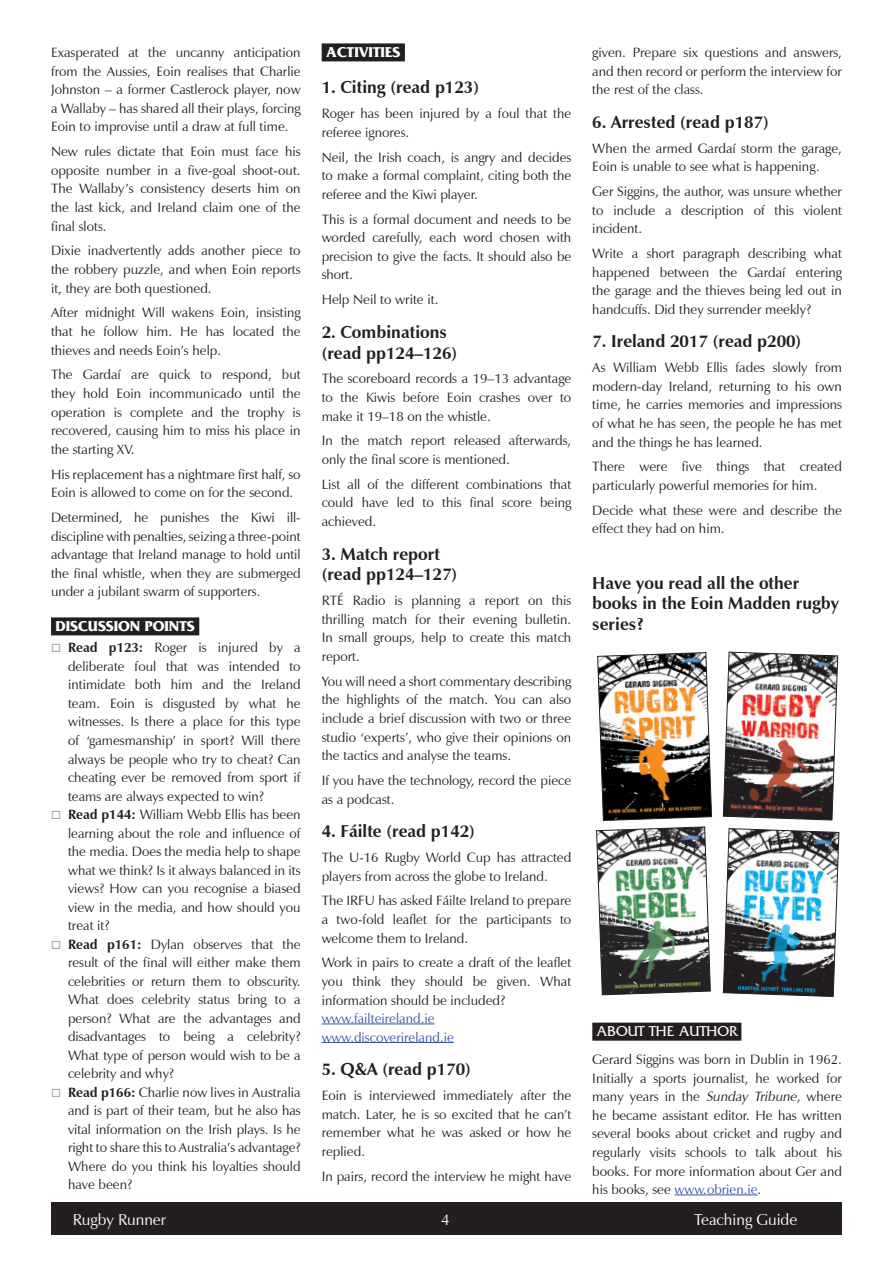
<style>
.page{position:relative;width:893px;height:1263px;background:#fff}
.page>*{position:absolute;margin:0;border:0;box-sizing:border-box;transform-origin:0 0}
.activities{font:700 17.25px/20.9px "Zapf Humanist 601 BT";color:#231f20}
.t1{font:15.75px "Zapf Humanist 601 BT";color:#fff}
.SUBHEADING{font:700 15px "France";color:#fff}
.SUBHEADING-2{font:15px "France Plain";color:#fff}
.Body_Text{font:13.5px/18.6px "Zapf Humanist 601 BT";color:#231f20;text-align:justify}
.Body_text_no_space_a{font:13.5px "Zapf Humanist 601 BT";color:#3853a3}
.s1{font-weight:700}
.s2{font-style:italic}
.s3{color:#3853a3}
</style>
<div class="page">
<div style="left:51px;top:1202px;width:791px;height:33px;background:#231f20"></div>
<div style="left:51px;top:617px;width:148px;height:18px;background:#231f20"></div>
<div style="left:322px;top:43px;width:83px;height:18px;background:#231f20"></div>
<hr style="left:322px;top:1023px;width:113px;height:1px;background:#3853a3">
<hr style="left:322px;top:1042px;width:132px;height:1px;background:#3853a3">
<div style="left:592px;top:1023px;width:149px;height:18px;background:#231f20"></div>
<hr style="left:675px;top:1194px;width:83px;height:1px;background:#3853a3">
<svg style="left:723px;top:652px;width:115px;height:168px"></svg>
<svg style="left:596px;top:652px;width:116px;height:343px"></svg>
<svg style="left:723px;top:828px;width:116px;height:169px"></svg>
<p class="Body_Text" style="left:51px;top:43px;width:251px">Exasperated at the uncanny anticipation from the Aussies, Eoin realises that Charlie Johnston – a former Castlerock player, now a Wallaby – has shared all their plays, forcing Eoin to improvise until a draw at full time.</p>
<p class="Body_Text" style="left:51px;top:142px;width:251px">New rules dictate that Eoin must face his opposite number in a five-goal shoot-out.<br>The Wallaby’s consistency deserts him on the last kick, and Ireland claim one of the final slots.</p>
<p class="Body_Text" style="left:51px;top:241px;width:251px">Dixie inadvertently adds another piece to the robbery puzzle, and when Eoin reports it, they are both questioned.</p>
<p class="Body_Text" style="left:51px;top:303px;width:251px">After midnight Will wakens Eoin, insisting that he follow him. He has located the thieves and needs Eoin’s help.</p>
<p class="Body_Text" style="left:51px;top:365px;width:251px">The Gardaí are quick to respond, but they hold Eoin incommunicado until the operation is complete and the trophy is recovered, causing him to miss his place in the starting XV.</p>
<p class="Body_Text" style="left:51px;top:465px;width:251px">His replacement has a nightmare first half, so<br>Eoin is allowed to come on for the second.</p>
<p class="Body_Text" style="left:51px;top:508px;width:251px">Determined, he punishes the Kiwi ill&shy;discipline with penalties, seizing a three-point advantage that Ireland manage to hold until the final whistle, when they are submerged under a jubilant swarm of supporters.</p>
<p class="SUBHEADING" style="left:56px;top:617px;width:141px">DISCUSSION POINTS</p>
<p class="Body_Text" style="left:68px;top:638px;width:234px"><span class="s1">Read p123:</span> Roger is injured by a deliberate foul that was intended to intimidate both him and the Ireland team. Eoin is disgusted by what he witnesses. Is there a place for this type of ‘gamesmanship’ in sport? Will there always be people who try to cheat? Can cheating ever be removed from sport if teams are always expected to win?</p>
<p class="Body_Text" style="left:68px;top:805px;width:234px"><span class="s1">Read p144:</span> William Webb Ellis has been learning about the role and influence of the media. Does the media help to shape what we think? Is it always balanced in its views? How can you recognise a biased view in the media, and how should you treat it?</p>
<p class="Body_Text" style="left:68px;top:935px;width:234px"><span class="s1">Read p161:</span> Dylan observes that the result of the final will either make them celebrities or return them to obscurity.<br>What does celebrity status bring to a person? What are the advantages and disadvantages to being a celebrity?<br>What type of person would wish to be a celebrity and why?</p>
<p class="Body_Text" style="left:68px;top:1083px;width:234px"><span class="s1">Read p166:</span> Charlie now lives in Australia and is part of their team, but he also has vital information on the Irish plays. Is he right to share this to Australia’s advantage?<br>Where do you think his loyalties should have been?</p>
<p class="SUBHEADING" style="left:326px;top:44px;width:76px">ACTIVITIES</p>
<p class="activities" style="left:322px;top:77px;width:159px">1. Citing (read p123)</p>
<p class="Body_Text" style="left:322px;top:104px;width:251px">Roger has been injured by a foul that the referee ignores.</p>
<p class="Body_Text" style="left:322px;top:148px;width:251px">Neil, the Irish coach, is angry and decides to make a formal complaint, citing both the referee and the Kiwi player.</p>
<p class="Body_Text" style="left:322px;top:210px;width:251px">This is a formal document and needs to be worded carefully, each word chosen with precision to give the facts. It should also be short.</p>
<p class="Body_Text" style="left:322px;top:290px;width:118px">Help Neil to write it.</p>
<p class="activities" style="left:322px;top:321px;width:137px">2. Combinations (read pp124–126)</p>
<p class="Body_Text" style="left:322px;top:369px;width:251px">The scoreboard records a 19–13 advantage to the Kiwis before Eoin crashes over to make it 19–18 on the whistle.</p>
<p class="Body_Text" style="left:322px;top:431px;width:251px">In the match report released afterwards, only the final score is mentioned.</p>
<p class="Body_Text" style="left:322px;top:475px;width:251px">List all of the different combinations that could have led to this final score being achieved.</p>
<p class="activities" style="left:322px;top:543px;width:137px">3. Match report (read pp124–127)</p>
<p class="Body_Text" style="left:322px;top:591px;width:251px">RTÉ Radio is planning a report on this thrilling match for their evening bulletin.<br>In small groups, help to create this match report.</p>
<p class="Body_Text" style="left:322px;top:672px;width:251px">You will need a short commentary describing the highlights of the match. You can also include a brief discussion with two or three studio ‘experts’, who give their opinions on the tactics and analyse the teams.</p>
<p class="Body_Text" style="left:322px;top:771px;width:251px">If you have the technology, record the piece as a podcast.</p>
<p class="activities" style="left:322px;top:821px;width:155px">4. Fáilte (read p142)</p>
<p class="Body_Text" style="left:322px;top:848px;width:251px">The U-16 Rugby World Cup has attracted players from across the globe to Ireland.</p>
<p class="Body_Text" style="left:322px;top:891px;width:251px">The IRFU has asked Fáilte Ireland to prepare a two-fold leaflet for the participants to welcome them to Ireland.</p>
<p class="Body_Text" style="left:322px;top:953px;width:251px">Work in pairs to create a draft of the leaflet you think they should be given. What information should be included?</p>
<p class="Body_text_no_space_a" style="left:322px;top:1010px;width:114px">www.failteireland.ie</p>
<p class="Body_text_no_space_a" style="left:322px;top:1029px;width:134px">www.discoverireland.ie</p>
<p class="activities" style="left:322px;top:1059px;width:151px">5. Q&amp;A (read p170)</p>
<p class="Body_Text" style="left:322px;top:1086px;width:251px">Eoin is interviewed immediately after the match. Later, he is so excited that he can’t remember what he was asked or how he replied.</p>
<p class="Body_Text" style="left:322px;top:1167px;width:251px">In pairs, record the interview he might have</p>
<p class="Body_Text" style="left:592px;top:43px;width:251px">given. Prepare six questions and answers, and then record or perform the interview for the rest of the class.</p>
<p class="activities" style="left:592px;top:111px;width:178px">6. Arrested (read p187)</p>
<p class="Body_Text" style="left:592px;top:139px;width:251px">When the armed Gardaí storm the garage,<br>Eoin is unable to see what is happening.</p>
<p class="Body_Text" style="left:592px;top:182px;width:251px">Ger Siggins, the author, was unsure whether to include a description of this violent incident.</p>
<p class="Body_Text" style="left:592px;top:244px;width:251px">Write a short paragraph describing what happened between the Gardaí entering the garage and the thieves being led out in handcuffs. Did they surrender meekly?</p>
<p class="activities" style="left:592px;top:331px;width:210px">7. Ireland 2017 (read p200)</p>
<p class="Body_Text" style="left:592px;top:358px;width:251px">As William Webb Ellis fades slowly from modern-day Ireland, returning to his own time, he carries memories and impressions of what he has seen, the people he has met and the things he has learned.</p>
<p class="Body_Text" style="left:592px;top:457px;width:251px">There were five things that created particularly powerful memories for him.</p>
<p class="Body_Text" style="left:592px;top:501px;width:251px">Decide what these were and describe the effect they had on him.</p>
<p class="activities" style="left:592px;top:572px;width:248px">Have you read all the other books in the Eoin Madden rugby series?</p>
<p class="SUBHEADING-2" style="left:596px;top:1023px;width:142px">ABOUT THE AUTHOR</p>
<p class="Body_Text" style="left:592px;top:1050px;width:251px">Gerard Siggins was born in Dublin in 1962.<br>Initially a sports journalist, he worked for many years in the <span class="s2">Sunday Tribune</span>, where he became assistant editor. He has written several books about cricket and rugby and regularly visits schools to talk about his books. For more information about Ger and his books, see <span class="s3">www.obrien.ie</span>.</p>
<p class="t1" style="left:73px;top:1210px;width:95px">Rugby Runner</p>
<p class="t1" style="left:441px;top:1210px;width:10px">4</p>
<p class="t1" style="left:694px;top:1210px;width:105px">Teaching Guide</p>
</div>
